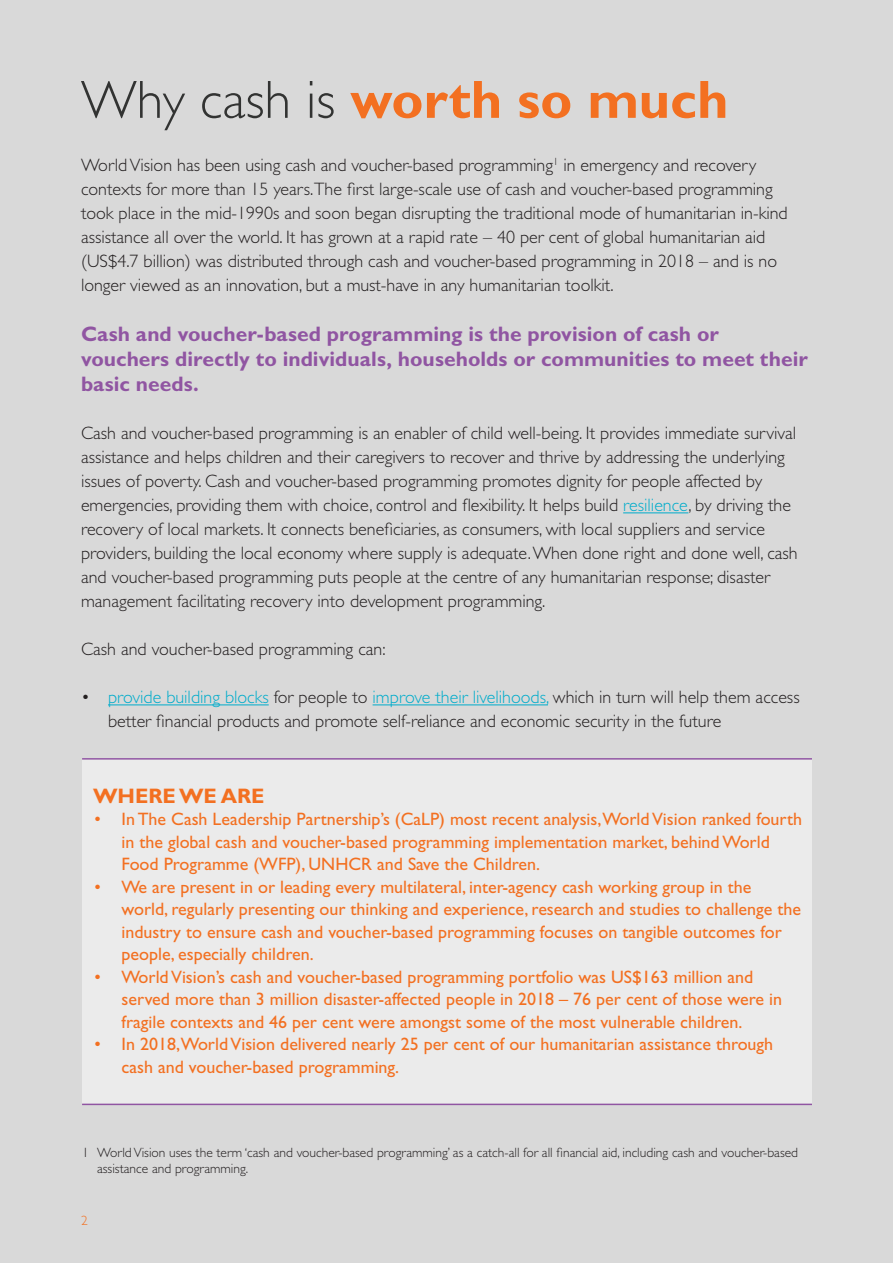
<style>
.page{position:relative;width:893px;height:1263px;background:#fff}
.page>*{position:absolute;margin:0;border:0;box-sizing:border-box;transform-origin:0 0}
.t1{font:700 54px "Gill Sans Std";color:#f37021}
.t2{font:700 21px/25.2px "Gill Sans Std";color:#9055a2}
.t3{font:700 21px "Gill Sans Std";color:#f37021}
.t4{font:300 18px/24px "Gill Sans Std";color:#231f20}
.t5{font:18px/22.5px "Gill Sans Std";color:#f37021}
.t6{font:300 13.5px/16.2px "Gill Sans Std";color:#231f20}
.t7{font:300 13.5px "Gill Sans Std";color:#f37021}
.s1{font-weight:300;color:#323332}
.s2{color:#00accb}
</style>
<div class="page">
<div style="left:0;top:1px;width:893px;height:1262px;background:#d9d9d9"></div>
<hr style="left:623px;top:512px;width:65px;height:1px;background:#00accb">
<hr style="left:108px;top:704px;width:161px;height:1px;background:#00accb">
<hr style="left:373px;top:704px;width:175px;height:1px;background:#00accb">
<div style="left:82px;top:758px;width:730px;height:345px;background:#ebebeb"></div>
<hr style="left:82px;top:1103px;width:730px;height:2px;background:#9055a2">
<hr style="left:82px;top:758px;width:730px;height:2px;background:#9055a2">
<p class="t1" style="left:81px;top:68px;width:649px"><span class="s1">Why cash is</span> worth so much</p>
<p class="t4" style="left:81px;top:154px;width:708px">World Vision has been using cash and voucher-based programming<sup>1</sup> in emergency and recovery contexts for more than 15 years.The first large-scale use of cash and voucher-based programming took place in the mid-1990s and soon began disrupting the traditional mode of humanitarian in-kind assistance all over the world. It has grown at a rapid rate – 40 per cent of global humanitarian aid (US$4.7 billion) was distributed through cash and voucher-based programming in 2018 – and is no longer viewed as an innovation, but a must-have in any humanitarian toolkit.</p>
<p class="t2" style="left:81px;top:321px;width:728px">Cash and voucher-based programming is the provision of cash or vouchers directly to individuals, households or communities to meet their basic needs.</p>
<p class="t4" style="left:81px;top:421px;width:718px">Cash and voucher-based programming is an enabler of child well-being. It provides immediate survival assistance and helps children and their caregivers to recover and thrive by addressing the underlying issues of poverty. Cash and voucher-based programming promotes dignity for people affected by emergencies, providing them with choice, control and flexibility. It helps build <span class="s2">resilience</span>, by driving the recovery of local markets. It connects beneficiaries, as consumers, with local suppliers and service providers, building the local economy where supply is adequate. When done right and done well, cash and voucher-based programming puts people at the centre of any humanitarian response; disaster management facilitating recovery into development programming.</p>
<p class="t4" style="left:81px;top:637px;width:306px">Cash and voucher-based programming can:</p>
<p class="t4" style="left:108px;top:685px;width:693px;text-indent:-27px">• <span class="s2">provide building blocks</span> for people to <span class="s2">improve their livelihoods,</span> which in turn will help them access better financial products and promote self-reliance and economic security in the future</p>
<p class="t3" style="left:93px;top:783px;width:173px">WHERE WE ARE</p>
<p class="t5" style="left:122px;top:808px;width:682px;text-indent:-27px">• In The Cash Leadership Partnership’s (CaLP) most recent analysis,World Vision ranked fourth in the global cash and voucher-based programming implementation market, behind World<br>Food Programme (WFP), UNHCR and Save the Children.</p>
<p class="t5" style="left:122px;top:876px;width:681px;text-indent:-27px">• We are present in or leading every multilateral, inter-agency cash working group in the world, regularly presenting our thinking and experience, research and studies to challenge the industry to ensure cash and voucher-based programming focuses on tangible outcomes for people, especially children.</p>
<p class="t5" style="left:122px;top:966px;width:662px;text-indent:-27px">• World Vision’s cash and voucher-based programming portfolio was US$163 million and served more than 3 million disaster-affected people in 2018 – 76 per cent of those were in fragile contexts and 46 per cent were amongst some of the most vulnerable children.</p>
<p class="t5" style="left:122px;top:1033px;width:653px;text-indent:-27px">• In 2018,World Vision delivered nearly 25 per cent of our humanitarian assistance through cash and voucher-based programming.</p>
<p class="t6" style="left:97px;top:1144px;width:703px;text-indent:-15px">1 World Vision uses the term ‘cash and voucher-based programming’ as a catch-all for all financial aid, including cash and voucher-based assistance and programming.</p>
<p class="t7" style="left:81px;top:1213px;width:8px">2</p>
</div>
